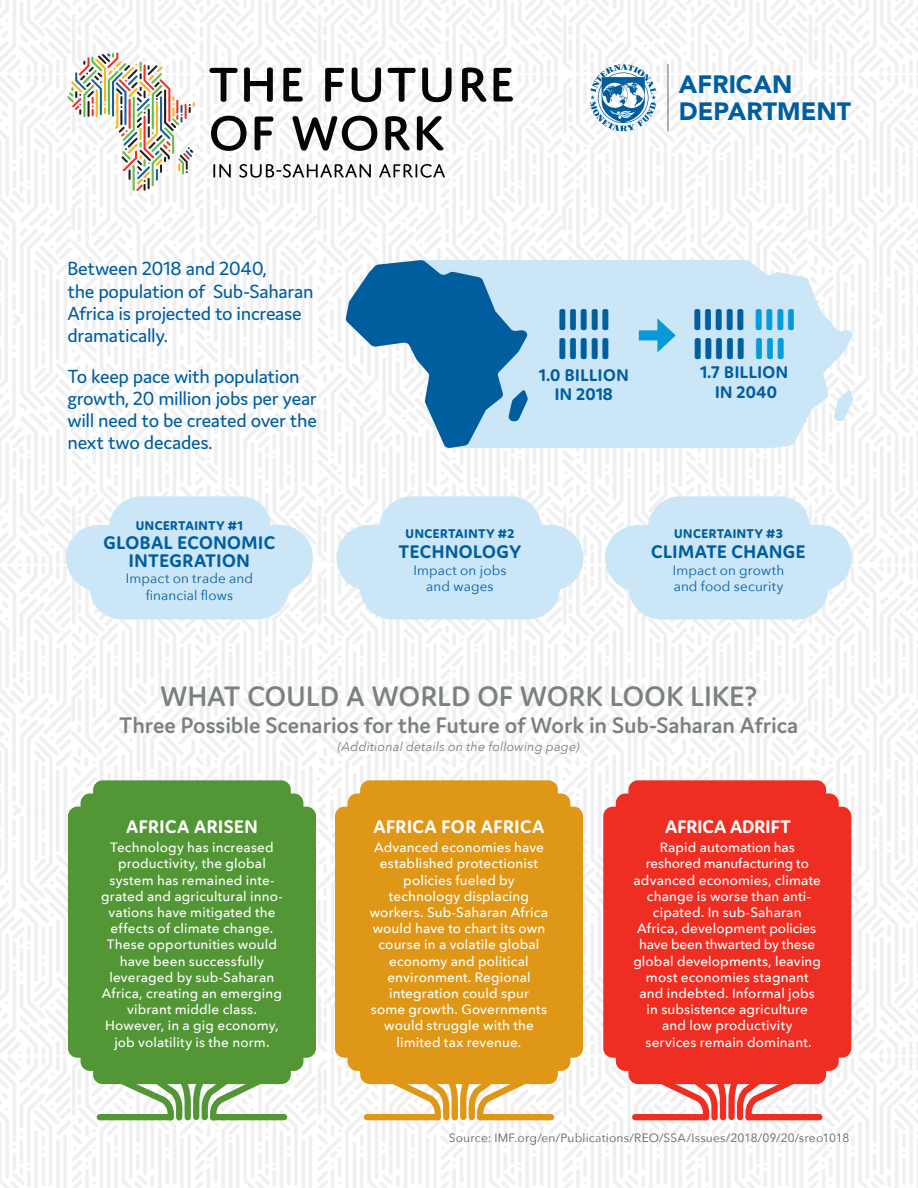
<style>
.page{position:relative;width:918px;height:1188px;background:#fff}
.page>*{position:absolute;margin:0;border:0;box-sizing:border-box;transform-origin:0 0}
.t1{font:800 32.1px/29px "Domus Titling";color:#005e9e}
.t2{font:600 30px "Domus";letter-spacing:.005em;color:#7b8080}
.t3{font:900 24.9px/26.1px "Avenir LT Std";letter-spacing:.005em;color:#005e9e}
.t4{font:600 24px "Domus";letter-spacing:-.005em;color:#7b8080}
.t5{font:20.25px/22.2px "Domus";letter-spacing:-.02em;color:#005e9e}
.t6{font:700 19.5px/18px "Domus";letter-spacing:.025em;color:#005e9e;text-align:center}
.t7{font:700 19.5px "Domus";letter-spacing:.02em;color:#fff}
.t8{font:700 18px/19.4px "Domus";letter-spacing:.025em;color:#005e9e;text-align:center}
.t9{font:500 13.5px/16.2px "Avenir Next";letter-spacing:.01em;color:#fff;text-align:center}
.t10{font:13.5px/16.2px "Avenir Next";letter-spacing:.01em;color:#005e9e;text-align:center}
.t11{font:800 13.5px "Domus";letter-spacing:.04em;color:#005e9e}
.t12{font:italic 12.75px "Avenir Next";letter-spacing:.01em;color:#7b8080}
.t13{font:12px "Avenir Next";letter-spacing:.015em;color:#5e6367}
.s1{color:#069ad9}
</style>
<div class="page">
<div style="left:0;top:0;width:918px;height:1188px;background:linear-gradient(to right,#f8f9f9,#f9f8f9)"></div>
<div style="left:66px;top:525px;width:247px;height:66px;background:#cbe6f7;border-radius:32px"></div>
<svg style="left:89px;top:496px;width:201px;height:124px"></svg>
<div style="left:337px;top:525px;width:246px;height:66px;background:#cbe6f7;border-radius:32px"></div>
<svg style="left:360px;top:496px;width:200px;height:124px"></svg>
<div style="left:605px;top:525px;width:247px;height:66px;background:#cbe6f7;border-radius:32px"></div>
<svg style="left:628px;top:496px;width:201px;height:124px"></svg>
<svg style="left:529px;top:260px;width:324px;height:188px;background:#cfe7f7"></svg>
<svg style="left:834px;top:390px;width:19px;height:32px"></svg>
<svg style="left:346px;top:260px;width:183px;height:188px"></svg>
<div style="left:639px;top:330px;width:26px;height:10px;background:#069ad9"></div>
<svg style="left:657px;top:318px;width:19px;height:34px"></svg>
<svg style="left:210px;top:68px;width:28px;height:34px"></svg>
<svg style="left:244px;top:67px;width:29px;height:35px"></svg>
<svg style="left:283px;top:68px;width:20px;height:34px"></svg>
<svg style="left:325px;top:68px;width:19px;height:34px"></svg>
<svg style="left:352px;top:67px;width:29px;height:35px"></svg>
<svg style="left:388px;top:68px;width:28px;height:34px"></svg>
<svg style="left:422px;top:67px;width:30px;height:35px"></svg>
<svg style="left:462px;top:67px;width:25px;height:35px"></svg>
<svg style="left:494px;top:68px;width:19px;height:34px"></svg>
<svg style="left:211px;top:116px;width:36px;height:35px"></svg>
<svg style="left:255px;top:117px;width:18px;height:33px"></svg>
<svg style="left:293px;top:116px;width:84px;height:35px"></svg>
<svg style="left:385px;top:116px;width:25px;height:34px"></svg>
<svg style="left:417px;top:116px;width:26px;height:34px"></svg>
<svg style="left:213px;top:164px;width:18px;height:14px"></svg>
<svg style="left:239px;top:164px;width:132px;height:14px"></svg>
<svg style="left:379px;top:164px;width:66px;height:14px"></svg>
<svg style="left:68px;top:53px;width:127px;height:138px"></svg>
<div style="left:93px;top:780px;width:198px;height:304px;background:#529635;border-radius:9px"></div>
<div style="left:68px;top:807px;width:248px;height:251px;background:#529635;border-radius:9px"></div>
<svg style="left:68px;top:1075px;width:248px;height:46px"></svg>
<div style="left:360px;top:780px;width:198px;height:304px;background:#df9717;border-radius:9px"></div>
<div style="left:335px;top:807px;width:248px;height:251px;background:#df9717;border-radius:9px"></div>
<svg style="left:335px;top:1064px;width:248px;height:57px"></svg>
<div style="left:628px;top:780px;width:198px;height:304px;background:#ee2e22;border-radius:9px"></div>
<div style="left:603px;top:807px;width:248px;height:251px;background:#ee2e22;border-radius:9px"></div>
<svg style="left:603px;top:1064px;width:248px;height:57px"></svg>
<hr style="left:667px;top:64px;width:1px;height:67px;background:#636366">
<svg style="left:590px;top:64px;width:66px;height:67px"></svg>
<h3 class="t5" style="left:68px;top:258px;width:248px">Between 2018 and 2040,<br>the population of Sub-Saharan<br>Africa is projected to increase dramatically.</h3>
<h3 class="t5" style="left:68px;top:365px;width:251px">To keep pace with population growth, 20 million jobs per year will need to be created over the next two decades.</h3>
<p class="t11" style="left:136px;top:518px;width:109px">UNCERTAINTY #1</p>
<h3 class="t6" style="left:104px;top:534px;width:173px">GLOBAL ECONOMIC<br>INTEGRATION</h3>
<p class="t10" style="left:126px;top:570px;width:129px">Impact on trade and financial flows</p>
<h3 class="t3" style="left:679px;top:72px;width:174px">AFRICAN<br>DEPARTMENT</h3>
<h1 class="t1" style="left:557px;top:304px;width:55px">iiiii iiiii</h1>
<h3 class="t8" style="left:539px;top:365px;width:91px">1.0 BILLION<br>IN 2018</h3>
<h1 class="t1" style="left:692px;top:304px;width:106px">iiiii <span class="s1">iiii </span>iiiii <span class="s1">iii</span></h1>
<h3 class="t8" style="left:700px;top:363px;width:89px">1.7 BILLION<br>IN 2040</h3>
<p class="t11" style="left:406px;top:527px;width:110px">UNCERTAINTY #2</p>
<h3 class="t6" style="left:399px;top:543px;width:124px">TECHNOLOGY</h3>
<p class="t10" style="left:413px;top:561px;width:95px">Impact on jobs and wages</p>
<p class="t11" style="left:674px;top:527px;width:110px">UNCERTAINTY #3</p>
<h3 class="t6" style="left:651px;top:543px;width:156px">CLIMATE CHANGE</h3>
<p class="t10" style="left:673px;top:561px;width:113px;text-align:left">Impact on growth and food security</p>
<h2 class="t2" style="left:160px;top:680px;width:599px">WHAT COULD A WORLD OF WORK LOOK LIKE?</h2>
<h3 class="t4" style="left:119px;top:712px;width:681px">Three Possible Scenarios for the Future of Work in Sub-Saharan Africa</h3>
<p class="t12" style="left:338px;top:736px;width:243px">(Additional details on the following page)</p>
<h3 class="t7" style="left:126px;top:816px;width:133px">AFRICA ARISEN</h3>
<p class="t9" style="left:101px;top:839px;width:183px">Technology has increased productivity, the global system has remained inte&shy;grated and agricultural inno&shy;vations have mitigated the effects of climate change.<br>These opportunities would have been successfully leveraged by sub-Saharan<br>Africa, creating an emerging vibrant middle class.<br>However, in a gig economy, job volatility is the norm.</p>
<h3 class="t7" style="left:373px;top:816px;width:172px">AFRICA FOR AFRICA</h3>
<p class="t9" style="left:370px;top:839px;width:180px">Advanced economies have established protectionist policies fueled by technology displacing workers. Sub-Saharan Africa would have to chart its own course in a volatile global economy and political environment. Regional integration could spur<br>some growth. Governments would struggle with the limited tax revenue.</p>
<h3 class="t7" style="left:665px;top:816px;width:127px">AFRICA ADRIFT</h3>
<p class="t9" style="left:633px;top:839px;width:189px">Rapid automation has reshored manufacturing to advanced economies, climate change is worse than anti&shy;cipated. In sub-Saharan<br>Africa, development policies have been thwarted by these global developments, leaving most economies stagnant and indebted. Informal jobs in subsistence agriculture and low productivity<br>services remain dominant.</p>
<p class="t13" style="left:449px;top:1127px;width:402px">Source: IMF.org/en/Publications/REO/SSA/Issues/2018/09/20/sreo1018</p>
</div>
